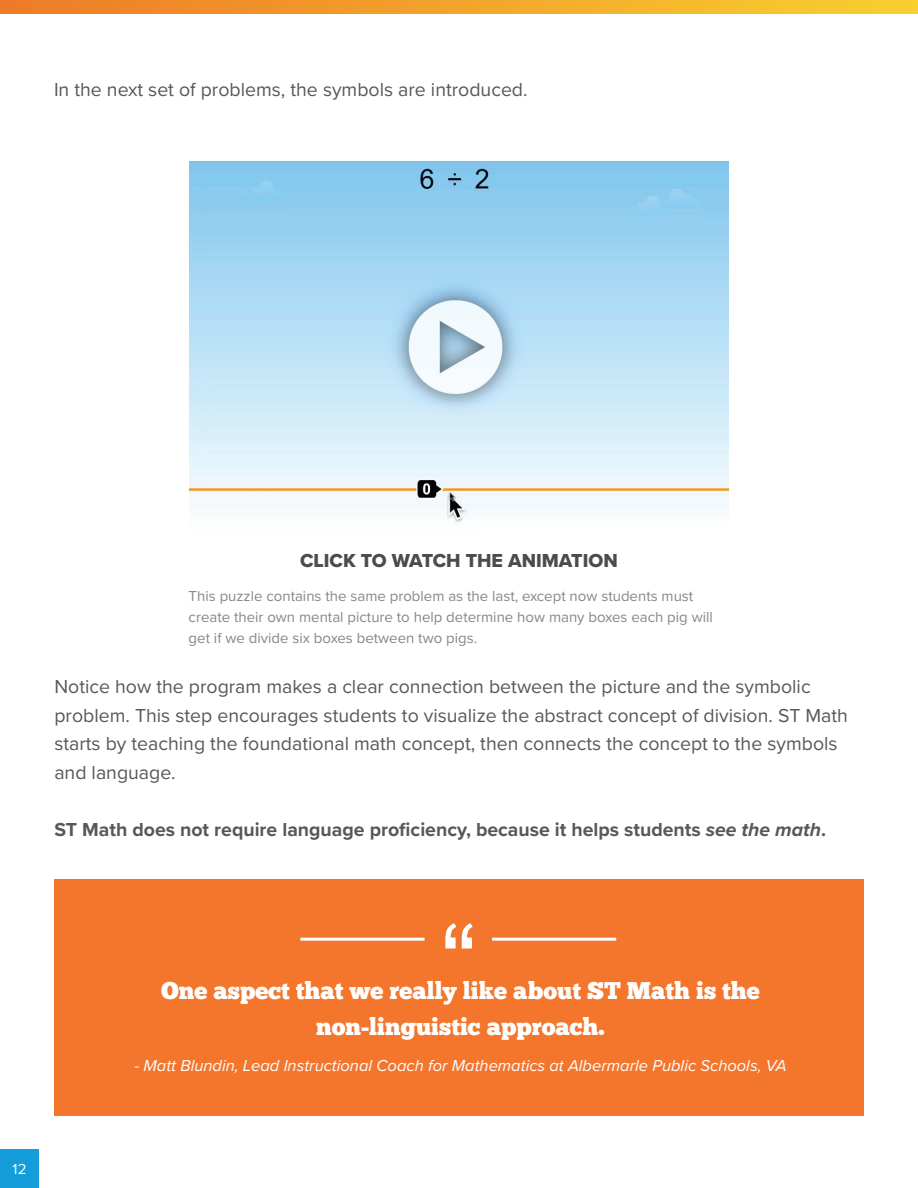
<style>
.page{position:relative;width:918px;height:1188px;background:#fff}
.page>*{position:absolute;margin:0;border:0;box-sizing:border-box;transform-origin:0 0}
.t1{font:108px "Arial";color:#fff}
.t2{font:24px "Chunk Five";color:#fff}
.t3{font:19.5px/28.5px "Proxima Nova";color:#57585a}
.t4{font:700 19.5px "Proxima Nova";color:#57585a}
.t5{font:19.5px "Proxima Nova Extrabld";color:#4b4c4d}
.t6{font:italic 16.5px "Proxima Nova";color:#fff}
.t7{font:15px/21px "Proxima Nova";color:#888787}
.t8{font:15px "Proxima Nova";color:#fff}
.s1{font-style:italic}
</style>
<div class="page">
<div style="left:0;top:1149px;width:39px;height:39px;background:#149dd9"></div>
<svg style="left:0;top:0;width:918px;height:14px;background:#f2a42b"></svg>
<img style="left:189px;top:161px;width:540px;height:362px">
<div style="left:54px;top:879px;width:810px;height:236px;background:#f3762c"></div>
<hr style="left:300px;top:938px;width:125px;height:3px;background:#fff">
<hr style="left:492px;top:938px;width:124px;height:3px;background:#fff">
<p class="t3" style="left:54px;top:75px;width:475px">In the next set of problems, the symbols are introduced.</p>
<p class="t5" style="left:300px;top:545px;width:319px">CLICK TO WATCH THE ANIMATION</p>
<p class="t7" style="left:189px;top:585px;width:526px">This puzzle contains the same problem as the last, except now students must create their own mental picture to help determine how many boxes each pig will get if we divide six boxes between two pigs.</p>
<p class="t3" style="left:54px;top:672px;width:795px">Notice how the program makes a clear connection between the picture and the symbolic problem. This step encourages students to visualize the abstract concept of division. ST Math starts by teaching the foundational math concept, then connects the concept to the symbols and language.</p>
<p class="t4" style="left:54px;top:815px;width:773px">ST Math does not require language proficiency, because it helps students <span class="s1">see the math</span>.</p>
<h1 class="t1" style="left:441px;top:893px;width:37px">“</h1>
<p class="t2" style="left:161px;top:979px;width:600px">One aspect that we really like about ST Math is the</p>
<p class="t2" style="left:316px;top:1015px;width:290px">non-linguistic approach.</p>
<p class="t6" style="left:134px;top:1053px;width:654px">- Matt Blundin, Lead Instructional Coach for Mathematics at Albermarle Public Schools, VA</p>
<p class="t8" style="left:13px;top:1158px;width:15px">12</p>
</div>
